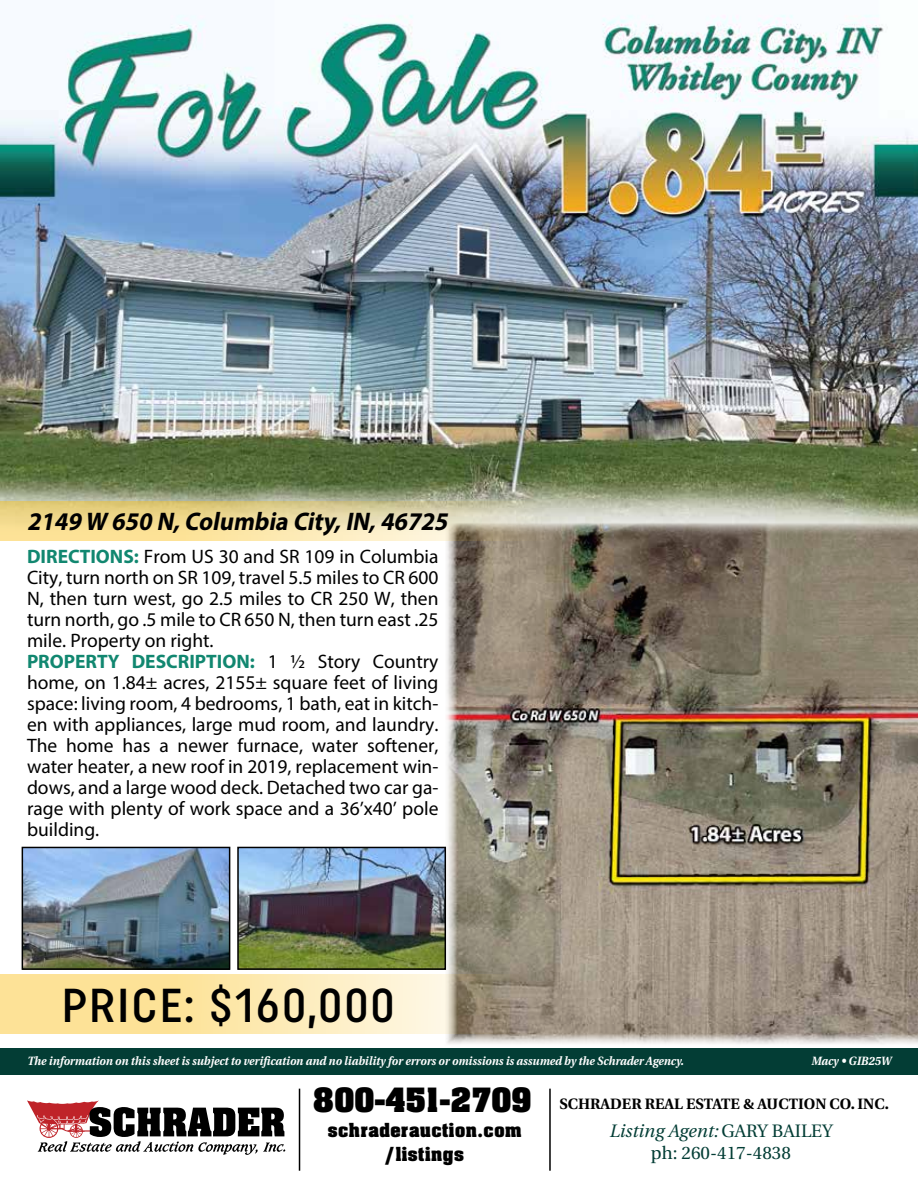
<style>
.page{position:relative;width:918px;height:1188px;background:#fff}
.page>*{position:absolute;margin:0;border:0;box-sizing:border-box;transform-origin:0 0}
.t1{font:500 47.55px "Uniform Condensed";letter-spacing:.04em;color:#000}
.t2{font:700 28.5px "Aachen";letter-spacing:.03em;color:#000}
.t3{font:italic 700 25.5px "Myriad Pro";color:#000;scale:.95 1}
.t4{font:19.5px/21px "Myriad Pro";color:#000}
.t5{font:18px/22.5px "Utopia";color:#033d35;text-align:center}
.t6{font:700 16.5px/24px "Aachen";letter-spacing:.03em;color:#000;text-align:center}
.t7{font:700 15px "Utopia";color:#000}
.t8{font:italic 700 12px "Utopia";color:#fff;scale:.93 1}
.s1{font-weight:700;color:#118770}
.s2{font-style:italic}
</style>
<div class="page">
<img style="left:444px;top:536px;width:474px;height:508px">
<img style="left:0;top:14px;width:918px;height:522px">
<div style="left:0;top:1048px;width:918px;height:27px;background:#033d35"></div>
<svg style="left:27px;top:1100px;width:258px;height:55px"></svg>
<hr style="left:299px;top:1089px;width:1px;height:82px;background:#000">
<hr style="left:549px;top:1089px;width:2px;height:82px;background:#000">
<svg style="left:0;top:974px;width:611px;height:60px;background:#e2d0a1"></svg>
<svg style="left:0;top:501px;width:640px;height:40px;background:#ddce9d"></svg>
<img style="left:240px;top:850px;width:203px;height:117px">
<div style="left:237px;top:847px;width:209px;height:123px;border:2px solid #000"></div>
<img style="left:25px;top:850px;width:202px;height:117px">
<div style="left:22px;top:847px;width:208px;height:123px;border:2px solid #000"></div>
<h3 class="t3" style="left:27px;top:505px;width:450px">2149 W 650 N,Columbia City,IN,46725</h3>
<p class="t4" style="left:27px;top:546px;width:413px"><span class="s1">DIRECTIONS:</span> From US 30 and SR 109 in Columbia City, turn north on SR 109, travel 5.5 miles to CR 600<br>N, then turn west, go 2.5 miles to CR 250 W, then turn north, go .5 mile to CR 650 N, then turn east .25 mile. Property on right.<br><span class="s1">PROPERTY DESCRIPTION:</span> 1 ½ Story Country home, on 1.84± acres, 2155± square feet of living space: living room, 4 bedrooms, 1 bath, eat in kitch&shy;en with appliances, large mud room, and laundry.<br>The home has a newer furnace, water softener, water heater, a new roof in 2019, replacement win&shy;dows, and a large wood deck. Detached two car ga&shy;rage with plenty of work space and a 36’x40’ pole building.</p>
<h1 class="t1" style="left:62px;top:977px;width:334px">PRICE: $160,000</h1>
<p class="t8" style="left:27px;top:1054px;width:708px">The information on this sheet is subject to verification and no liability for errors or omissions is assumed by the Schrader Agency.</p>
<p class="t8" style="left:811px;top:1054px;width:87px">Macy • GIB25W</p>
<h2 class="t2" style="left:313px;top:1079px;width:220px">800-451-2709</h2>
<p class="t6" style="left:328px;top:1118px;width:195px">schraderauction.com /listings</p>
<p class="t5" style="left:609px;top:1120px;width:225px"><span class="s2">Listing Agent:</span> GARY BAILEY ph: 260-417-4838</p>
<p class="t7" style="left:559px;top:1095px;width:331px">SCHRADER REAL ESTATE &amp; AUCTION CO. INC.</p>
</div>
